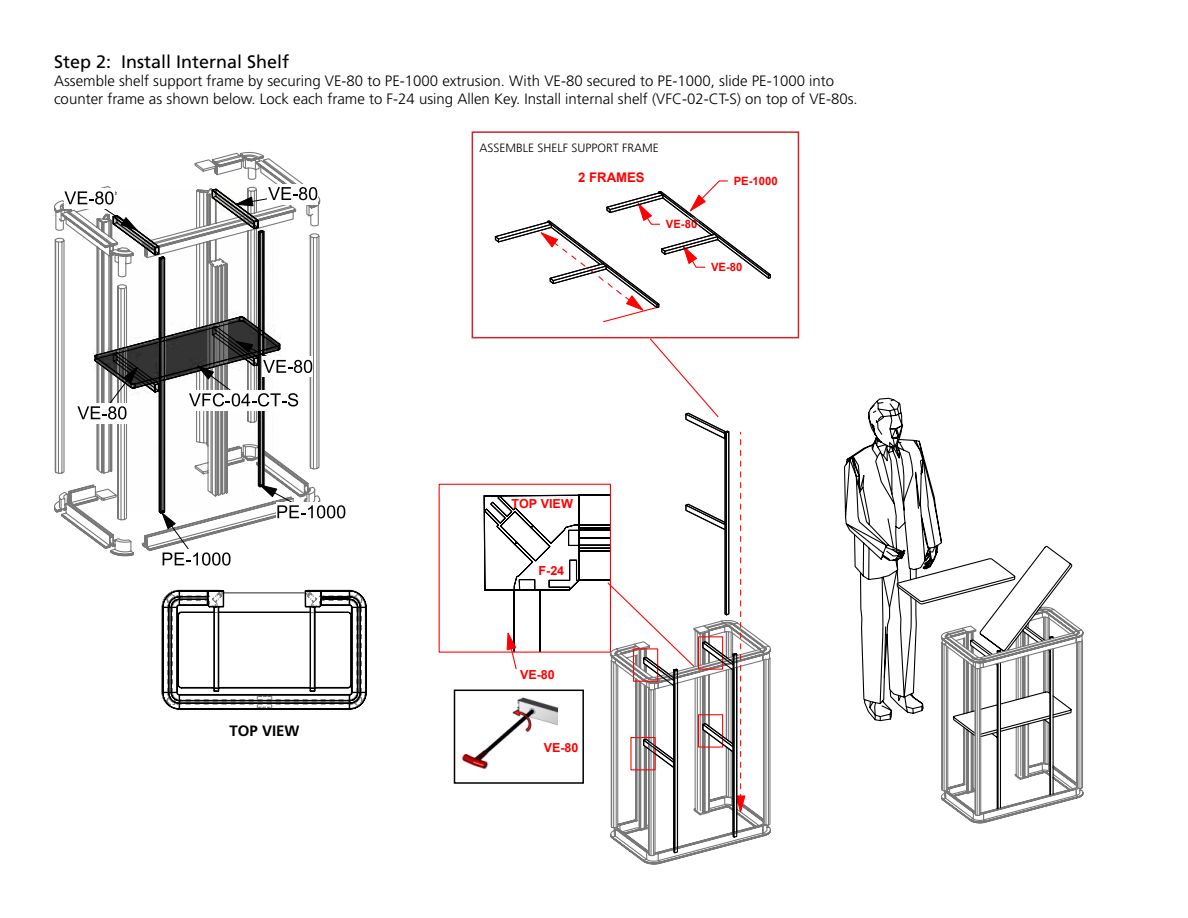
<style>
.page{position:relative;width:1188px;height:918px;background:#fff}
.page>*{position:absolute;margin:0;border:0;box-sizing:border-box;transform-origin:0 0}
.t1{font:18px "Frutiger LT Std";color:#000}
.t2{font:300 15px/18px "Frutiger LT Std";color:#000}
.t3{font:700 15px "Frutiger LT Std";color:#000}
.t4{font:700 13.2px "Arial";color:#f00}
.t5{font:700 12.45px "Arial";color:#f00}
.t6{font:300 12px "Frutiger LT Std";color:#000}
.t7{font:700 11.4px "Arial";color:#f00}
</style>
<div class="page">
<svg style="left:54px;top:152px;width:250px;height:389px"></svg>
<svg style="left:94px;top:188px;width:273px;height:522px"></svg>
<svg style="left:94px;top:229px;width:187px;height:285px"></svg>
<div style="left:64px;top:188px;width:50px;height:21px;background:#fff"></div>
<svg style="left:64px;top:191px;width:76px;height:41px"></svg>
<div style="left:77px;top:403px;width:50px;height:21px;background:#fff"></div>
<svg style="left:77px;top:356px;width:62px;height:63px"></svg>
<div style="left:268px;top:184px;width:50px;height:20px;background:#fff"></div>
<svg style="left:233px;top:187px;width:84px;height:20px"></svg>
<svg style="left:312px;top:357px;width:1px;height:20px"></svg>
<div style="left:189px;top:390px;width:110px;height:21px;background:#fff"></div>
<svg style="left:189px;top:340px;width:123px;height:67px"></svg>
<div style="left:161px;top:549px;width:70px;height:21px;background:#fff"></div>
<svg style="left:161px;top:511px;width:70px;height:55px"></svg>
<div style="left:276px;top:502px;width:70px;height:21px;background:#fff"></div>
<svg style="left:258px;top:484px;width:87px;height:34px"></svg>
<svg style="left:844px;top:397px;width:240px;height:427px"></svg>
<svg style="left:494px;top:180px;width:277px;height:143px"></svg>
<div style="left:472px;top:131px;width:327px;height:207px;border:2px solid #d2232a"></div>
<img style="left:453px;top:689px;width:30px;height:83px">
<div style="left:464px;top:651px;width:25px;height:72px;background:#fff"></div>
<svg style="left:483px;top:337px;width:289px;height:528px"></svg>
<div style="left:486px;top:673px;width:14px;height:51px;background:#fff"></div>
<div style="left:454px;top:690px;width:130px;height:94px;border:2px solid #000"></div>
<p class="t1" style="left:54px;top:51px;width:237px">Step 2: Install Internal Shelf</p>
<p class="t2" style="left:54px;top:72px;width:805px">Assemble shelf support frame by securing VE-80 to PE-1000 extrusion. With VE-80 secured to PE-1000, slide PE-1000 into counter frame as shown below. Lock each frame to F-24 using Allen Key. Install internal shelf (VFC-02-CT-S) on top of VE-80s.</p>
<p class="t6" style="left:480px;top:141px;width:181px">ASSEMBLE SHELF SUPPORT FRAME</p>
<p class="t4" style="left:578px;top:169px;width:68px">2 FRAMES</p>
<p class="t7" style="left:734px;top:174px;width:45px">PE-1000</p>
<p class="t7" style="left:666px;top:216px;width:33px">VE-80</p>
<p class="t7" style="left:711px;top:259px;width:33px">VE-80</p>
<p class="t5" style="left:511px;top:495px;width:63px">TOP VIEW</p>
<p class="t5" style="left:539px;top:562px;width:27px">F-24</p>
<p class="t3" style="left:230px;top:722px;width:72px">TOP VIEW</p>
<p class="t5" style="left:520px;top:667px;width:36px">VE-80</p>
<p class="t5" style="left:544px;top:739px;width:36px">VE-80</p>
</div>
